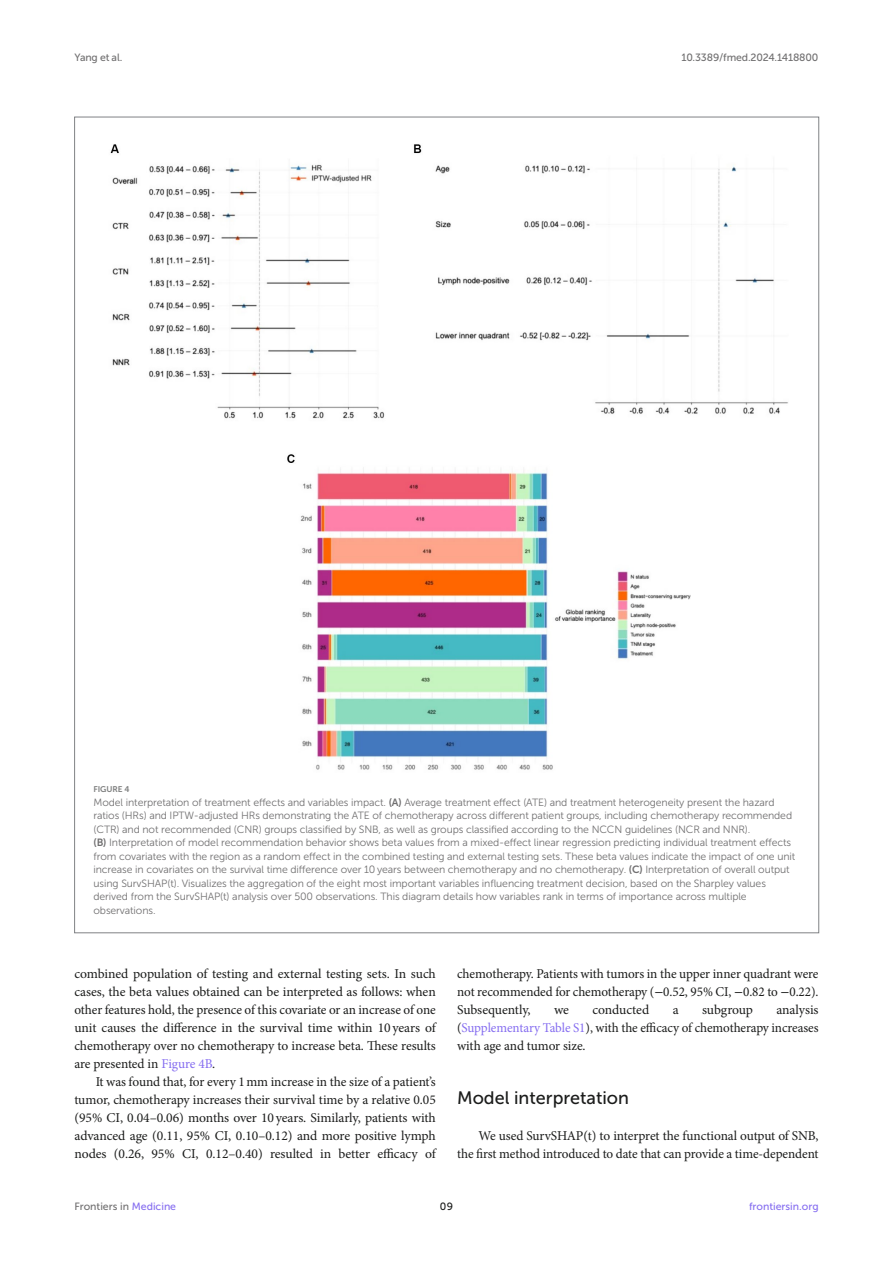
<style>
.page{position:relative;width:893px;height:1263px;background:#fff}
.page>*{position:absolute;margin:0;border:0;box-sizing:border-box;transform-origin:0 0}
.HEAD_2{font:18px "Museo Sans 500";color:#1b1c1b}
.TEXT{font:13.5px/18px "Minion Pro";letter-spacing:-.005em;color:#1b1c1b;text-align:justify}
.TEXT_FLUSH{font:13.5px/18px "Minion Pro";letter-spacing:-.005em;color:#1b1c1b;text-align:justify}
.FIG_LEG{font:10.5px/13.5px "Museo Sans 300";letter-spacing:-.01em;color:#706f70}
.t1{font:10.5px "Museo Sans 500";letter-spacing:-.015em;color:#706f70}
.t2{font:10.5px "Museo Sans 500";color:#856df0}
.t3{font:10.5px "Museo Sans 500";color:#1b1c1b}
.FIG_HD{font:8.25px "Museo Sans 700";letter-spacing:-.01em;color:#7e7f7f}
.s1{font-family:"Museo Sans 700"}
.s2{color:#856df0}
.s3{font-family:"STIX General"}
</style>
<div class="page">
<img style="left:110px;top:144px;width:678px;height:626px">
<p class="t1" style="left:74px;top:51px;width:49px">Yang et al.</p>
<p class="t1" style="left:681px;top:51px;width:139px">10.3389/fmed.2024.1418800</p>
<p class="FIG_HD" style="left:94px;top:785px;width:37px">FIGURE 4</p>
<p class="FIG_LEG" style="left:94px;top:795px;width:703px">Model interpretation of treatment effects and variables impact. <span class="s1">(A)</span> Average treatment effect (ATE) and treatment heterogeneity present the hazard ratios (HRs) and IPTW-adjusted HRs demonstrating the ATE of chemotherapy across different patient groups, including chemotherapy recommended (CTR) and not recommended (CNR) groups classified by SNB, as well as groups classified according to the NCCN guidelines (NCR and NNR).<br><span class="s1">(B)</span> Interpretation of model recommendation behavior shows beta values from a mixed-effect linear regression predicting individual treatment effects from covariates with the region as a random effect in the combined testing and external testing sets. These beta values indicate the impact of one unit increase in covariates on the survival time difference over 10 years between chemotherapy and no chemotherapy. <span class="s1">(C)</span> Interpretation of overall output using SurvSHAP(t). Visualizes the aggregation of the eight most important variables influencing treatment decision, based on the Sharpley values derived from the SurvSHAP(t) analysis over 500 observations. This diagram details how variables rank in terms of importance across multiple observations.</p>
<p class="TEXT_FLUSH" style="left:74px;top:965px;width:363px">combined population of testing and external testing sets. In such cases, the beta values obtained can be interpreted as follows: when other features hold, the presence of this covariate or an increase of one unit causes the difference in the survival time within 10years of chemotherapy over no chemotherapy to increase beta. These results are presented in <span class="s2">Figure 4B</span>.</p>
<p class="TEXT" style="left:74px;top:1073px;width:363px;text-indent:21px">It was found that, for every 1mm increase in the size of a patient’s tumor, chemotherapy increases their survival time by a relative 0.05 (95% CI, 0.04–0.06) months over 10years. Similarly, patients with advanced age (0.11, 95% CI, 0.10–0.12) and more positive lymph nodes (0.26, 95% CI, 0.12–0.40) resulted in better efficacy of</p>
<p class="TEXT" style="left:457px;top:965px;width:363px">chemotherapy. Patients with tumors in the upper inner quadrant were not recommended for chemotherapy (<span class="s3">−</span>0.52, 95% CI, <span class="s3">−</span>0.82 to <span class="s3">−</span>0.22).<br>Subsequently,</p>
<p class="TEXT" style="left:457px;top:1001px;width:363px;text-indent:319px">analysis (<span class="s2">Supplementary Table S1</span>), with the efficacy of chemotherapy increases with age and tumor size.</p>
<p class="HEAD_2" style="left:457px;top:1088px;width:173px">Model interpretation</p>
<p class="TEXT_FLUSH" style="left:457px;top:1127px;width:363px;text-align:right">We used SurvSHAP(t) to interpret the functional output of SNB,<br>the first method introduced to date that can provide a time-dependent</p>
<p class="TEXT" style="left:554px;top:1001px;width:16px">we</p>
<p class="TEXT" style="left:592px;top:1001px;width:58px">conducted</p>
<p class="TEXT" style="left:673px;top:1001px;width:7px">a</p>
<p class="TEXT" style="left:702px;top:1001px;width:52px">subgroup</p>
<p class="t1" style="left:74px;top:1200px;width:103px">Frontiers in <span class="s2">Medicine</span></p>
<p class="t3" style="left:440px;top:1200px;width:15px">09</p>
<p class="t2" style="left:749px;top:1200px;width:71px">frontiersin.org</p>
</div>
